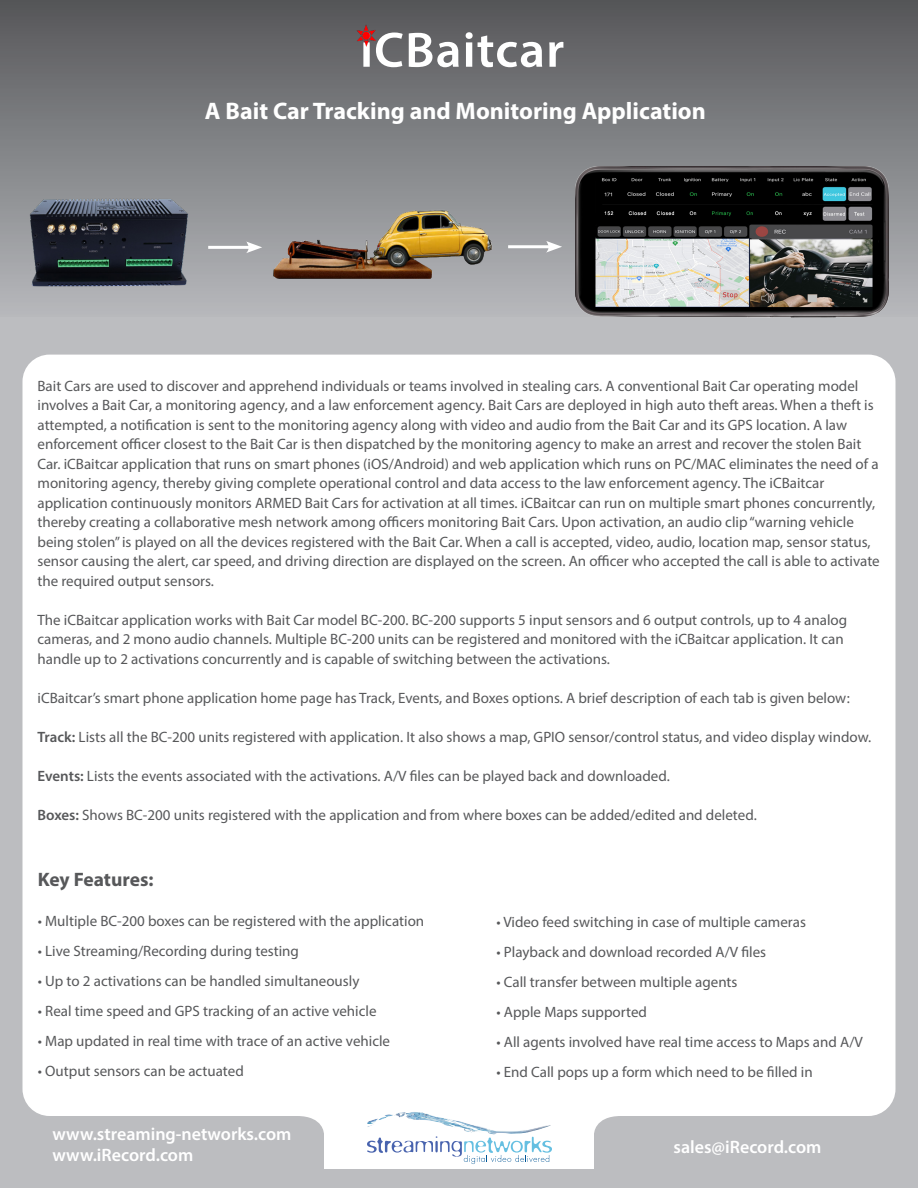
<style>
.page{position:relative;width:918px;height:1188px;background:#bcbdc0}
.page>*{position:absolute;margin:0;border:0;box-sizing:border-box;transform-origin:0 0}
.t1{font:600 49.95px "Myriad Pro";letter-spacing:.02em;color:#fff}
.t2{font:700 24px "Myriad Pro";color:#fff}
.Body_Marketing_Progr{font:700 19.5px "Myriad Pro";letter-spacing:-.005em;color:#57585a}
.t3{font:600 18px/21.6px "Myriad Pro";color:#fff}
.Body_Marketing_Progr-2{font:15px/19.5px "Myriad Pro";color:#57585a}
.s1{font-weight:600}
</style>
<div class="page">
<div style="left:22px;top:355px;width:874px;height:761px;background:#fff;border-radius:27px"></div>
<img style="left:394px;top:1112px;width:20px;height:4px">
<svg style="left:301px;top:1116px;width:316px;height:53px"></svg>
<div style="left:0;top:0;width:918px;height:317px;background:linear-gradient(to bottom,#565659,#b6b8bb)"></div>
<img style="left:356px;top:24px;width:22px;height:22px">
<img style="left:273px;top:210px;width:220px;height:69px">
<img style="left:575px;top:166px;width:313px;height:151px">
<hr style="left:208px;top:246px;width:44px;height:3px;background:#fff">
<svg style="left:246px;top:241px;width:16px;height:12px"></svg>
<hr style="left:508px;top:245px;width:44px;height:3px;background:#fff">
<svg style="left:546px;top:241px;width:16px;height:12px"></svg>
<img style="left:28px;top:196px;width:162px;height:94px">
<p class="t1" style="left:360px;top:18px;width:206px">iCBaitcar</p>
<p class="t2" style="left:205px;top:95px;width:502px">A Bait Car Tracking and Monitoring Application</p>
<p class="Body_Marketing_Progr-2" style="left:38px;top:376px;width:838px">Bait Cars are used to discover and apprehend individuals or teams involved in stealing cars. A conventional Bait Car operating model involves a Bait Car, a monitoring agency, and a law enforcement agency. Bait Cars are deployed in high auto theft areas. When a theft is attempted, a notification is sent to the monitoring agency along with video and audio from the Bait Car and its GPS location. A law</p>
<p class="Body_Marketing_Progr-2" style="left:38px;top:434px;width:843px">enforcement officer closest to the Bait Car is then dispatched by the monitoring agency to make an arrest and recover the stolen Bait<br>Car. iCBaitcar application that runs on smart phones (iOS/Android) and web application which runs on PC/MAC eliminates the need of a monitoring agency, thereby giving complete operational control and data access to the law enforcement agency. The iCBaitcar</p>
<p class="Body_Marketing_Progr-2" style="left:38px;top:493px;width:844px">application continuously monitors ARMED Bait Cars for activation at all times. iCBaitcar can run on multiple smart phones concurrently, thereby creating a collaborative mesh network among officers monitoring Bait Cars. Upon activation, an audio clip “warning vehicle being stolen” is played on all the devices registered with the Bait Car. When a call is accepted, video, audio, location map, sensor status, sensor causing the alert, car speed, and driving direction are displayed on the screen. An officer who accepted the call is able to activate the required output sensors.</p>
<p class="Body_Marketing_Progr-2" style="left:38px;top:610px;width:811px">The iCBaitcar application works with Bait Car model BC-200. BC-200 supports 5 input sensors and 6 output controls, up to 4 analog cameras, and 2 mono audio channels. Multiple BC-200 units can be registered and monitored with the iCBaitcar application. It can handle up to 2 activations concurrently and is capable of switching between the activations.</p>
<p class="Body_Marketing_Progr-2" style="left:38px;top:688px;width:814px">iCBaitcar’s smart phone application home page has Track, Events, and Boxes options. A brief description of each tab is given below:</p>
<p class="Body_Marketing_Progr-2" style="left:38px;top:727px;width:835px"><span class="s1">Track:</span> Lists all the BC-200 units registered with application. It also shows a map, GPIO sensor/control status, and video display window.</p>
<p class="Body_Marketing_Progr-2" style="left:38px;top:766px;width:634px"><span class="s1">Events:</span> Lists the events associated with the activations. A/V files can be played back and downloaded.</p>
<p class="Body_Marketing_Progr-2" style="left:38px;top:805px;width:721px"><span class="s1">Boxes:</span> Shows BC-200 units registered with the application and from where boxes can be added/edited and deleted.</p>
<p class="Body_Marketing_Progr" style="left:38px;top:866px;width:117px">Key Features:</p>
<p class="Body_Marketing_Progr-2" style="left:38px;top:911px;width:388px">• Multiple BC-200 boxes can be registered with the application</p>
<p class="Body_Marketing_Progr-2" style="left:38px;top:941px;width:263px">• Live Streaming/Recording during testing</p>
<p class="Body_Marketing_Progr-2" style="left:38px;top:971px;width:323px">• Up to 2 activations can be handled simultaneously</p>
<p class="Body_Marketing_Progr-2" style="left:38px;top:1001px;width:340px">• Real time speed and GPS tracking of an active vehicle</p>
<p class="Body_Marketing_Progr-2" style="left:38px;top:1031px;width:354px">• Map updated in real time with trace of an active vehicle</p>
<p class="Body_Marketing_Progr-2" style="left:38px;top:1061px;width:208px">• Output sensors can be actuated</p>
<p class="t3" style="left:52px;top:1123px;width:241px">www.streaming-networks.com www.iRecord.com</p>
<p class="Body_Marketing_Progr-2" style="left:496px;top:912px;width:311px">• Video feed switching in case of multiple cameras</p>
<p class="Body_Marketing_Progr-2" style="left:496px;top:942px;width:271px">• Playback and download recorded A/V files</p>
<p class="Body_Marketing_Progr-2" style="left:496px;top:972px;width:243px">• Call transfer between multiple agents</p>
<p class="Body_Marketing_Progr-2" style="left:496px;top:1002px;width:152px">• Apple Maps supported</p>
<p class="Body_Marketing_Progr-2" style="left:496px;top:1032px;width:368px">• All agents involved have real time access to Maps and A/V</p>
<p class="Body_Marketing_Progr-2" style="left:496px;top:1062px;width:318px">• End Call pops up a form which need to be filled in</p>
<p class="t3" style="left:674px;top:1136px;width:150px">sales@iRecord.com</p>
</div>
